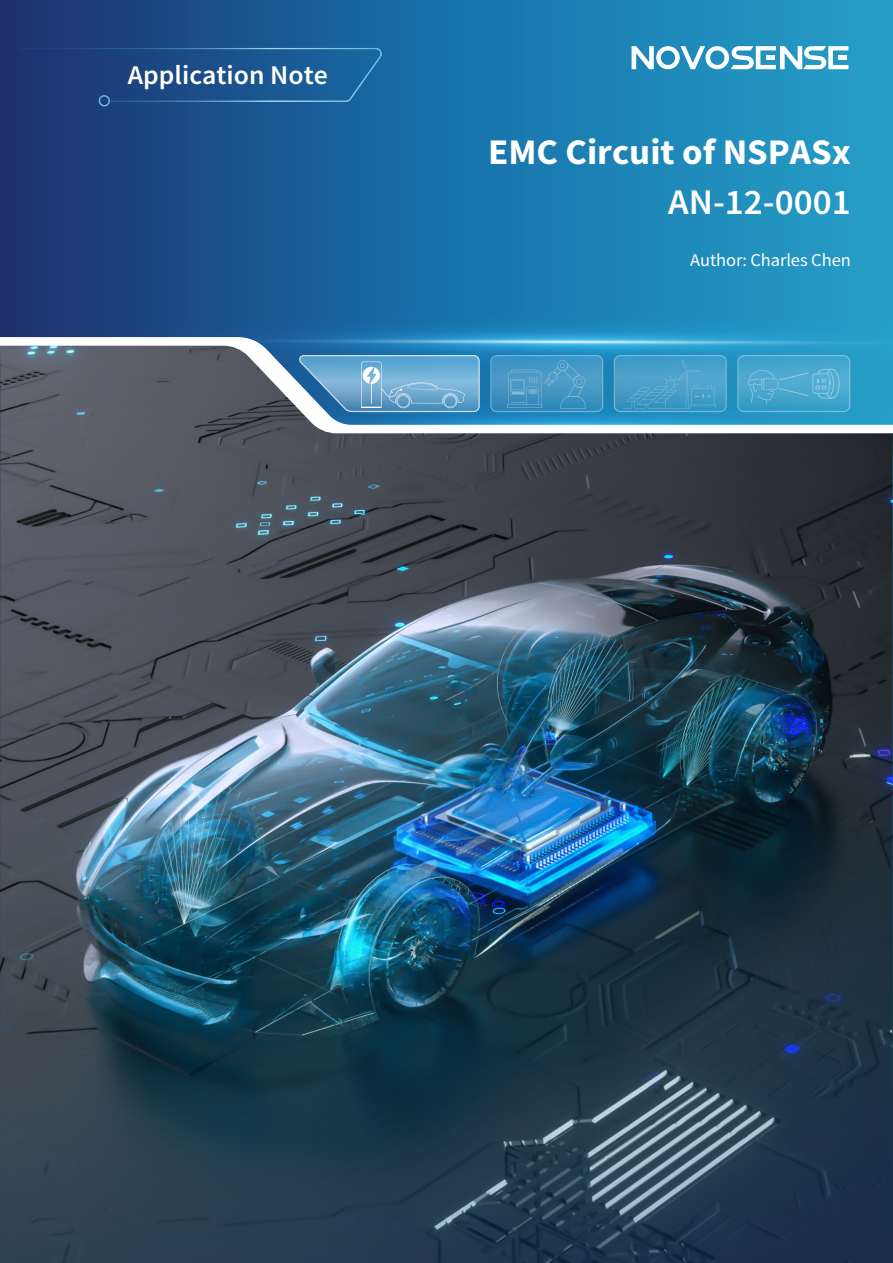
<style>
.page{position:relative;width:893px;height:1263px;background:#fff}
.page>*{position:absolute;margin:0;border:0;box-sizing:border-box;transform-origin:0 0}
.t1{font:700 36px "Source Sans Pro";color:#fff}
.t2{font:600 36px "Source Sans Pro";color:#fff}
.t3{font:600 27px "Source Sans Pro";color:#fff}
.t4{font:18px "Source Sans Pro";letter-spacing:-.005em;color:#fff}
</style>
<div class="page">
<img style="left:0;top:0;width:893px;height:337px">
<img style="left:0;top:433px;width:893px;height:830px">
<svg style="left:0;top:337px;width:893px;height:96px;background:#5e8ba4"></svg>
<svg style="left:18px;top:48px;width:364px;height:54px;background:#1d4f8a"></svg>
<div style="left:99px;top:95px;width:11px;height:11px;border:2px solid #65badc;border-radius:50%"></div>
<svg style="left:614px;top:356px;width:112px;height:55px"></svg>
<div style="left:614px;top:355px;width:113px;height:57px;border:1px solid #fff;border-radius:6px"></div>
<svg style="left:623px;top:359px;width:93px;height:49px;background:#489fc8"></svg>
<svg style="left:491px;top:356px;width:112px;height:55px;background:#3f93c2"></svg>
<div style="left:490px;top:355px;width:113px;height:57px;border:1px solid #fff;border-radius:6px"></div>
<svg style="left:507px;top:360px;width:79px;height:49px;background:#4a99c4"></svg>
<svg style="left:299px;top:355px;width:181px;height:57px;background:#72abd0"></svg>
<svg style="left:738px;top:356px;width:112px;height:55px;background:#42a3cb"></svg>
<div style="left:737px;top:355px;width:113px;height:57px;border:1px solid #fff;border-radius:6px"></div>
<svg style="left:748px;top:370px;width:61px;height:34px;background:#51aace"></svg>
<div style="left:812px;top:373px;width:17px;height:21px;border:1px solid #fff;border-radius:3px"></div>
<svg style="left:815px;top:369px;width:25px;height:31px"></svg>
<svg style="left:632px;top:46px;width:216px;height:23px"></svg>
<p class="t3" style="left:128px;top:58px;width:201px">Application Note</p>
<p class="t1" style="left:488px;top:128px;width:364px">EMC Circuit of NSPASx</p>
<p class="t2" style="left:668px;top:179px;width:184px">AN-12-0001</p>
<p class="t4" style="left:690px;top:248px;width:162px">Author: Charles Chen</p>
</div>
